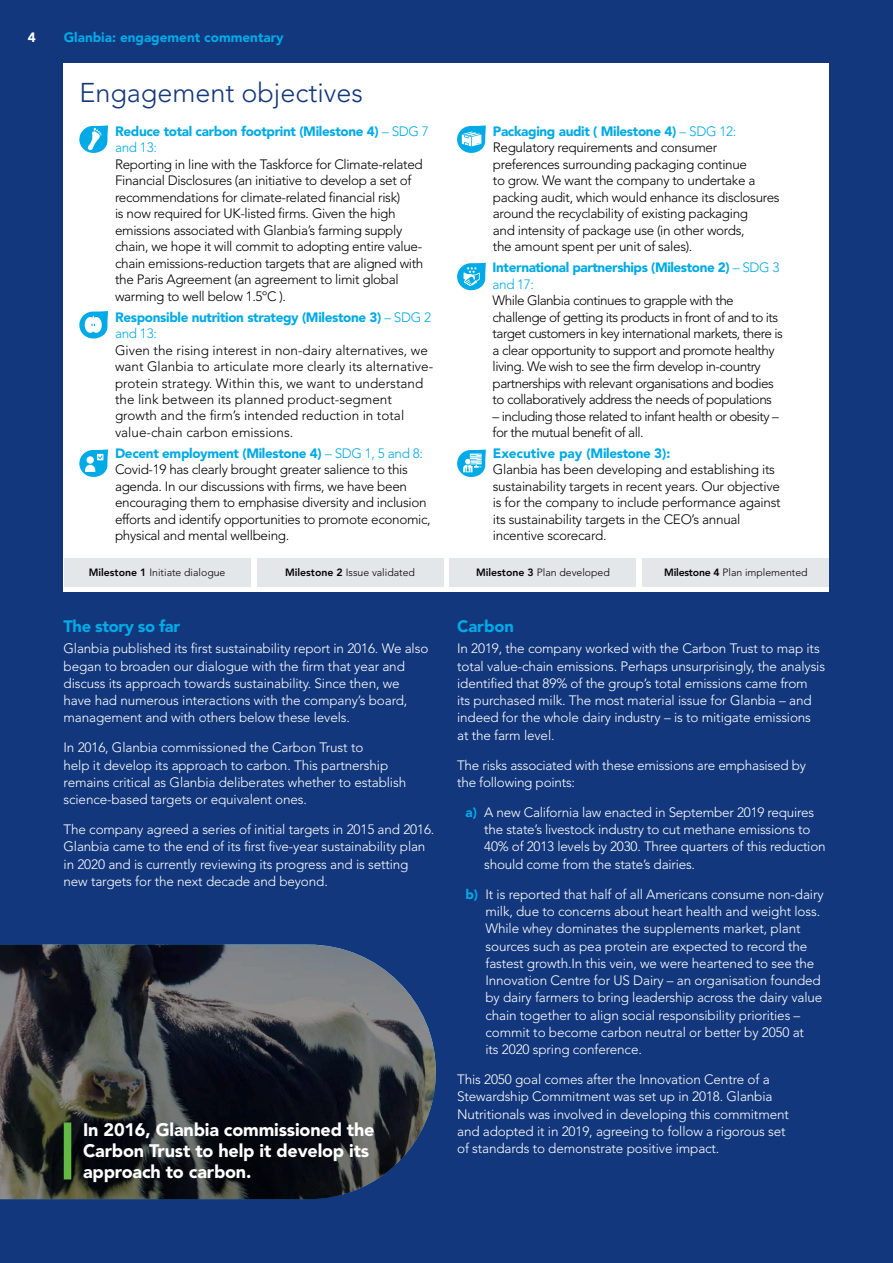
<style>
.page{position:relative;width:893px;height:1263px;background:#12377c}
.page>*{position:absolute;margin:0;border:0;box-sizing:border-box;transform-origin:0 0}
.t1{font:300 27px "Avenir LT Std";color:#12377c}
.t2{font:900 18px/21px "Avenir LT Std";letter-spacing:-.01em;color:#fff}
.t3{font:900 16.5px "Avenir LT Std";letter-spacing:-.025em;color:#00aae7}
.t4{font:300 13.5px/17.2px "Avenir LT Std";letter-spacing:-.01em;color:#fff}
.t5{font:300 13.5px/16.5px "Avenir LT Std";letter-spacing:-.025em;color:#000}
.t6{font:300 13.5px/16.5px "Avenir LT Std";color:#000}
.t7{font:900 13.5px/16.5px "Avenir LT Std";letter-spacing:-.025em;color:#00aae7}
.t8{font:900 13.5px "Avenir LT Std";color:#00aae7}
.t9{font:900 13.5px "Avenir LT Std";color:#fff}
.t10{font:300 10.5px "Avenir LT Std";color:#000}
.s1{font-weight:300}
.s2{font-weight:900;color:#00aae7}
.s3{color:#00aae7}
.s4{font-weight:800}
</style>
<div class="page">
<div style="left:64px;top:64px;width:765px;height:528px;background:#fff"></div>
<svg style="left:79px;top:125px;width:29px;height:28px"></svg>
<svg style="left:79px;top:311px;width:30px;height:27px"></svg>
<svg style="left:79px;top:449px;width:29px;height:28px"></svg>
<svg style="left:457px;top:125px;width:29px;height:28px"></svg>
<svg style="left:457px;top:263px;width:29px;height:27px"></svg>
<svg style="left:457px;top:449px;width:29px;height:28px"></svg>
<svg style="left:0;top:944px;width:436px;height:255px;background:#363b41"></svg>
<div style="left:64px;top:1122px;width:7px;height:57px;background:#62ba45"></div>
<div style="left:64px;top:558px;width:186px;height:29px;background:#e3e7ea"></div>
<div style="left:257px;top:558px;width:186px;height:29px;background:#e3e7ea"></div>
<div style="left:450px;top:558px;width:186px;height:29px;background:#e3e7ea"></div>
<div style="left:643px;top:558px;width:186px;height:29px;background:#e3e7ea"></div>
<p class="t9" style="left:28px;top:29px;width:9px">4</p>
<p class="t8" style="left:64px;top:29px;width:221px">Glanbia: engagement commentary</p>
<h1 class="t1" style="left:79px;top:77px;width:285px">Engagement objectives</h1>
<p class="t7" style="left:115px;top:123px;width:315px">Reduce total carbon footprint (Milestone 4) <span class="s1">– SDG 7 and 13:</span></p>
<p class="t5" style="left:115px;top:156px;width:310px">Reporting in line with the Taskforce for Climate-related Financial Disclosures (an initiative to develop a set of recommendations for climate-related financial risk)<br>is now required for UK-listed firms. Given the high emissions associated with Glanbia’s farming supply chain, we hope it will commit to adopting entire value&shy;chain emissions-reduction targets that are aligned with the Paris Agreement (an agreement to limit global warming to well below 1.5oC ).</p>
<p class="t7" style="left:115px;top:308px;width:318px">Responsible nutrition strategy (Milestone 3) <span class="s1">– SDG 2 and 13:</span></p>
<p class="t6" style="left:115px;top:342px;width:320px">Given the rising interest in non-dairy alternatives, we want Glanbia to articulate more clearly its alternative&shy;protein strategy. Within this, we want to understand the link between its planned product-segment growth and the firm’s intended reduction in total value-chain carbon emissions.</p>
<p class="t5" style="left:115px;top:445px;width:317px"><span class="s2">Decent employment (Milestone 4)</span> <span class="s3">– SDG 1, 5 and 8:<br></span>Covid-19 has clearly brought greater salience to this agenda. In our discussions with firms, we have been encouraging them to emphasise diversity and inclusion efforts and identify opportunities to promote economic, physical and mental wellbeing.</p>
<p class="t5" style="left:493px;top:123px;width:288px"><span class="s2">Packaging audit ( Milestone 4)</span> <span class="s3">– SDG 12:<br></span>Regulatory requirements and consumer preferences surrounding packaging continue<br>to grow. We want the company to undertake a packing audit, which would enhance its disclosures around the recyclability of existing packaging<br>and intensity of package use (in other words,<br>the amount spent per unit of sales).</p>
<p class="t7" style="left:493px;top:259px;width:288px">International partnerships (Milestone 2) <span class="s1">– SDG 3 and 17:</span></p>
<p class="t5" style="left:493px;top:292px;width:292px">While Glanbia continues to grapple with the challenge of getting its products in front of and to its target customers in key international markets, there is a clear opportunity to support and promote healthy living. We wish to see the firm develop in-country partnerships with relevant organisations and bodies to collaboratively address the needs of populations</p>
<p class="t5" style="left:493px;top:408px;width:288px">– including those related to infant health or obesity – for the mutual benefit of all.</p>
<p class="t8" style="left:493px;top:445px;width:179px">Executive pay (Milestone 3):</p>
<p class="t5" style="left:493px;top:461px;width:289px">Glanbia has been developing and establishing its sustainability targets in recent years. Our objective is for the company to include performance against its sustainability targets in the CEO’s annual incentive scorecard.</p>
<p class="t10" style="left:89px;top:566px;width:138px"><span class="s4">Milestone 1</span> Initiate dialogue</p>
<p class="t10" style="left:285px;top:566px;width:131px"><span class="s4">Milestone 2</span> Issue validated</p>
<p class="t10" style="left:476px;top:566px;width:135px"><span class="s4">Milestone 3</span> Plan developed</p>
<p class="t10" style="left:664px;top:566px;width:145px"><span class="s4">Milestone 4</span> Plan implemented</p>
<p class="t3" style="left:64px;top:616px;width:118px">The story so far</p>
<p class="t4" style="left:64px;top:640px;width:366px">Glanbia published its first sustainability report in 2016. We also began to broaden our dialogue with the firm that year and discuss its approach towards sustainability. Since then, we have had numerous interactions with the company’s board, management and with others below these levels.</p>
<p class="t4" style="left:64px;top:739px;width:344px">In 2016, Glanbia commissioned the Carbon Trust to<br>help it develop its approach to carbon. This partnership remains critical as Glanbia deliberates whether to establish science-based targets or equivalent ones.</p>
<p class="t4" style="left:64px;top:821px;width:372px">The company agreed a series of initial targets in 2015 and 2016.<br>Glanbia came to the end of its first five-year sustainability plan in 2020 and is currently reviewing its progress and is setting new targets for the next decade and beyond.</p>
<h2 class="t2" style="left:83px;top:1119px;width:293px">In 2016, Glanbia commissioned the<br>Carbon Trust to help it develop its approach to carbon.</h2>
<p class="t3" style="left:457px;top:616px;width:58px">Carbon</p>
<p class="t4" style="left:457px;top:640px;width:369px">In 2019, the company worked with the Carbon Trust to map its total value-chain emissions. Perhaps unsurprisingly, the analysis identified that 89% of the group’s total emissions came from<br>its purchased milk. The most material issue for Glanbia – and indeed for the whole dairy industry – is to mitigate emissions at the farm level.</p>
<p class="t4" style="left:457px;top:756px;width:350px">The risks associated with these emissions are emphasised by the following points:</p>
<p class="t4" style="left:484px;top:804px;width:343px;text-indent:-19px"><span class="s2">a)</span> A new California law enacted in September 2019 requires the state’s livestock industry to cut methane emissions to 40% of 2013 levels by 2030. Three quarters of this reduction should come from the state’s dairies.</p>
<p class="t4" style="left:485px;top:885px;width:340px;text-indent:-20px"><span class="s2">b)</span> It is reported that half of all Americans consume non-dairy milk, due to concerns about heart health and weight loss.<br>While whey dominates the supplements market, plant sources such as pea protein are expected to record the fastest growth.In this vein, we were heartened to see the Innovation Centre for US Dairy – an organisation founded by dairy farmers to bring leadership across the dairy value chain together to align social responsibility priorities – commit to become carbon neutral or better by 2050 at<br>its 2020 spring conference.</p>
<p class="t4" style="left:457px;top:1071px;width:333px">This 2050 goal comes after the Innovation Centre of a Stewardship Commitment was set up in 2018. Glanbia Nutritionals was involved in developing this commitment and adopted it in 2019, agreeing to follow a rigorous set of standards to demonstrate positive impact.</p>
</div>
